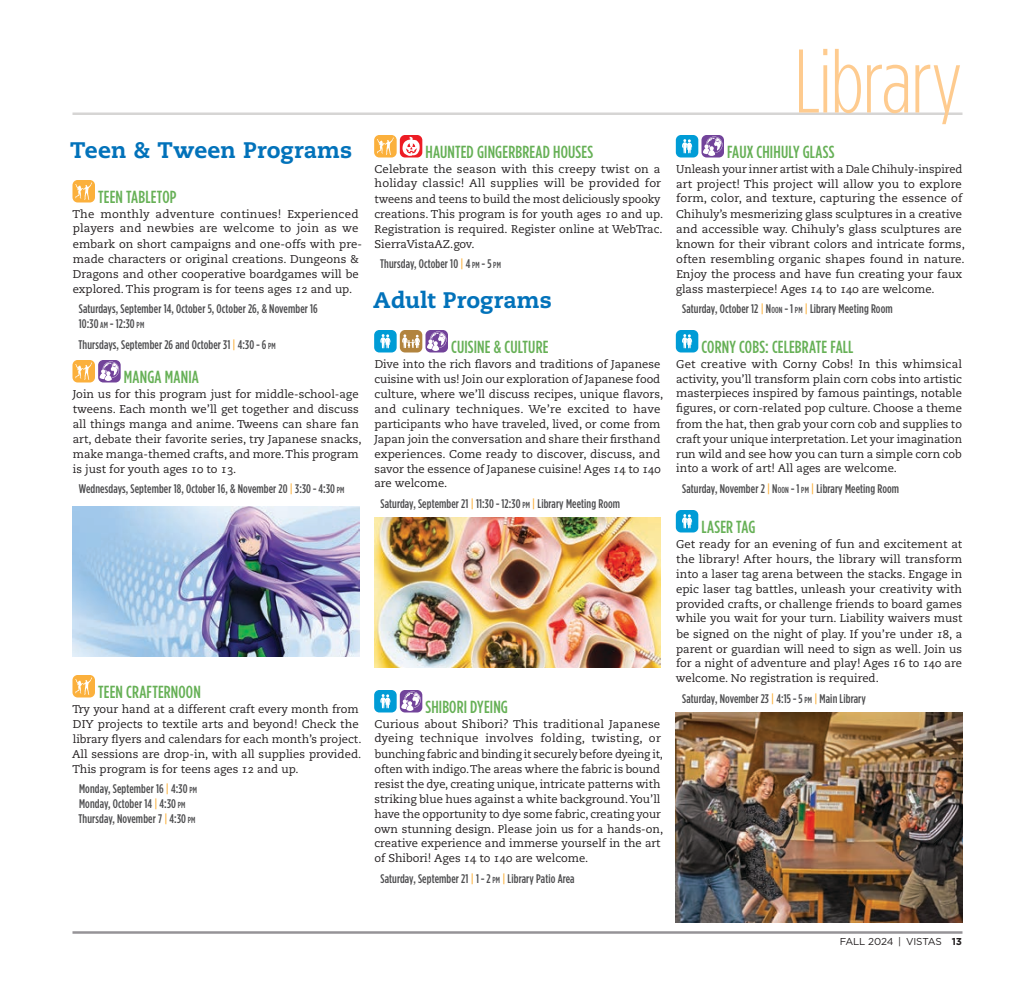
<style>
.page{position:relative;width:1035px;height:990px;background:#fff}
.page>*{position:absolute;margin:0;border:0;box-sizing:border-box;transform-origin:0 0}
.t1{font:300 90px "Gotham Condensed";letter-spacing:-.02em;color:#fecb8f}
.t2{font:800 22.5px "Caecilia LT Std";letter-spacing:.005em;color:#0272ba}
.t3{font:500 17.5px "Gotham Condensed";letter-spacing:.01em;color:#66b056}
.t4{font:500 12.5px/15px "Gotham Condensed";letter-spacing:.01em;color:#4d4d4f}
.t5{font:11.25px/15px "Caecilia LT Std";color:#231f20}
.t6{font:10px "Gotham";letter-spacing:-.02em;color:#231f20}
.s1{font-size:8.75px}
.s2{font-style:inherit}
.s3{color:#fbb03c}
.s4{font-weight:700}
</style>
<div class="page">
<hr style="left:72px;top:112px;width:891px;height:3px;background:#d6d5d4">
<hr style="left:72px;top:931px;width:891px;height:3px;background:#959397">
<div style="left:72px;top:180px;width:23px;height:22px;background:#fbb03c;border-radius:5px"></div>
<svg style="left:75px;top:182px;width:17px;height:18px"></svg>
<div style="left:72px;top:360px;width:23px;height:22px;background:#fbb03c;border-radius:5px"></div>
<svg style="left:75px;top:362px;width:17px;height:18px"></svg>
<svg style="left:98px;top:360px;width:23px;height:22px"></svg>
<svg style="left:100px;top:362px;width:19px;height:19px"></svg>
<img style="left:72px;top:506px;width:287px;height:150px">
<div style="left:72px;top:675px;width:23px;height:22px;background:#fbb03c;border-radius:5px"></div>
<svg style="left:75px;top:677px;width:17px;height:18px"></svg>
<div style="left:374px;top:135px;width:23px;height:22px;background:#fbb03c;border-radius:5px"></div>
<svg style="left:377px;top:137px;width:17px;height:18px"></svg>
<div style="left:400px;top:135px;width:22px;height:22px;background:#ed1c24;border-radius:5px"></div>
<svg style="left:403px;top:137px;width:17px;height:19px"></svg>
<div style="left:374px;top:330px;width:23px;height:22px;background:#009cd6;border-radius:5px"></div>
<svg style="left:380px;top:334px;width:10px;height:14px"></svg>
<div style="left:400px;top:330px;width:22px;height:22px;background:#b2843e;border-radius:5px"></div>
<svg style="left:402px;top:334px;width:18px;height:14px"></svg>
<svg style="left:426px;top:330px;width:22px;height:22px"></svg>
<svg style="left:427px;top:332px;width:19px;height:19px"></svg>
<img style="left:374px;top:518px;width:287px;height:150px">
<div style="left:374px;top:690px;width:23px;height:22px;background:#009cd6;border-radius:5px"></div>
<svg style="left:380px;top:694px;width:10px;height:14px"></svg>
<svg style="left:400px;top:690px;width:22px;height:22px"></svg>
<svg style="left:401px;top:692px;width:20px;height:19px"></svg>
<div style="left:676px;top:135px;width:22px;height:22px;background:#009cd6;border-radius:5px"></div>
<svg style="left:682px;top:139px;width:10px;height:14px"></svg>
<svg style="left:702px;top:135px;width:22px;height:22px"></svg>
<svg style="left:703px;top:137px;width:19px;height:19px"></svg>
<div style="left:676px;top:330px;width:22px;height:22px;background:#009cd6;border-radius:5px"></div>
<svg style="left:682px;top:334px;width:10px;height:14px"></svg>
<div style="left:676px;top:510px;width:22px;height:22px;background:#009cd6;border-radius:5px"></div>
<svg style="left:682px;top:514px;width:10px;height:14px"></svg>
<img style="left:676px;top:712px;width:287px;height:210px">
<h2 class="t2" style="left:70px;top:136px;width:284px">Teen &amp; Tween Programs</h2>
<h3 class="t3" style="left:98px;top:186px;width:80px">TEEN TABLETOP</h3>
<p class="t5" style="left:72px;top:206px;width:291px">The monthly adventure continues! Experienced players and newbies are welcome to join as we embark on short campaigns and one-offs with pre&shy;made characters or original creations. Dungeons &amp; Dragons and other cooperative boardgames will be explored. This program is for teens ages 12 and up.</p>
<p class="t4" style="left:79px;top:301px;width:241px">Saturdays, September 14, October 5, October 26, &amp; November 16<br>10:30 <span class="s1">AM</span> <span class="s2">-</span> 12:30 <span class="s1">PM</span></p>
<p class="t4" style="left:79px;top:337px;width:199px">Thursdays, September 26 and October 31 <span class="s3">|</span> 4:30 <span class="s2">-</span> 6 <span class="s1">PM</span></p>
<h3 class="t3" style="left:124px;top:366px;width:77px">MANGA MANIA</h3>
<p class="t5" style="left:73px;top:386px;width:290px">Join us for this program just for middle-school-age tweens. Each month we’ll get together and discuss all things manga and anime. Tweens can share fan art, debate their favorite series, try Japanese snacks, make manga-themed crafts, and more. This program is just for youth ages 10 to 13.</p>
<p class="t4" style="left:79px;top:481px;width:267px">Wednesdays, September 18, October 16, &amp; November 20 <span class="s3">|</span> 3:30 <span class="s2">-</span> 4:30 <span class="s1">PM</span></p>
<h3 class="t3" style="left:425px;top:141px;width:169px">HAUNTED GINGERBREAD HOUSES</h3>
<p class="t5" style="left:374px;top:161px;width:290px">Celebrate the season with this creepy twist on a holiday classic! All supplies will be provided for tweens and teens to build the most deliciously spooky creations. This program is for youth ages 10 and up.<br>Registration is required. Register online at WebTrac.<br>SierraVistaAZ.gov.</p>
<p class="t4" style="left:380px;top:256px;width:122px">Thursday, October 10 <span class="s3">|</span> 4 <span class="s1">PM</span> <span class="s2">-</span> 5 <span class="s1">PM</span></p>
<h2 class="t2" style="left:373px;top:286px;width:180px">Adult Programs</h2>
<h3 class="t3" style="left:451px;top:336px;width:99px">CUISINE &amp; CULTURE</h3>
<p class="t5" style="left:374px;top:356px;width:290px">Dive into the rich flavors and traditions of Japanese cuisine with us! Join our exploration of Japanese food culture, where we’ll discuss recipes, unique flavors, and culinary techniques. We’re excited to have participants who have traveled, lived, or come from Japan join the conversation and share their firsthand experiences. Come ready to discover, discuss, and savor the essence of Japanese cuisine! Ages 14 to 140 are welcome.</p>
<p class="t4" style="left:380px;top:496px;width:241px">Saturday, September 21 <span class="s3">|</span> 11:30 <span class="s2">-</span> 12:30 <span class="s1">PM</span> <span class="s3">|</span> Library Meeting Room</p>
<h3 class="t3" style="left:98px;top:681px;width:104px">TEEN CRAFTERNOON</h3>
<p class="t5" style="left:72px;top:701px;width:291px">Try your hand at a different craft every month from DIY projects to textile arts and beyond! Check the library flyers and calendars for each month’s project.<br>All sessions are drop-in, with all supplies provided.<br>This program is for teens ages 12 and up.</p>
<p class="t4" style="left:79px;top:781px;width:120px">Monday, September 16 <span class="s3">|</span> 4:30 <span class="s1">PM<br></span>Monday, October 14 <span class="s3">|</span> 4:30 <span class="s1">PM<br></span>Thursday, November 7 <span class="s3">|</span> 4:30 <span class="s1">PM</span></p>
<h3 class="t3" style="left:425px;top:696px;width:84px">SHIBORI DYEING</h3>
<p class="t5" style="left:374px;top:716px;width:290px">Curious about Shibori? This traditional Japanese dyeing technique involves folding, twisting, or bunching fabric and binding it securely before dyeing it, often with indigo. The areas where the fabric is bound resist the dye, creating unique, intricate patterns with striking blue hues against a white background. You’ll have the opportunity to dye some fabric, creating your own stunning design. Please join us for a hands-on, creative experience and immerse yourself in the art of Shibori! Ages 14 to 140 are welcome.</p>
<p class="t4" style="left:380px;top:871px;width:196px">Saturday, September 21 <span class="s3">|</span> 1 <span class="s2">-</span> 2 <span class="s1">PM</span> <span class="s3">|</span> Library Patio Area</p>
<h1 class="t1" style="left:794px;top:30px;width:170px">Library</h1>
<h3 class="t3" style="left:727px;top:141px;width:109px">FAUX CHIHULY GLASS</h3>
<p class="t5" style="left:676px;top:161px;width:291px">Unleash your inner artist with a Dale Chihuly-inspired art project! This project will allow you to explore form, color, and texture, capturing the essence of Chihuly’s mesmerizing glass sculptures in a creative and accessible way. Chihuly’s glass sculptures are known for their vibrant colors and intricate forms, often resembling organic shapes found in nature.<br>Enjoy the process and have fun creating your faux glass masterpiece! Ages 14 to 140 are welcome.</p>
<p class="t4" style="left:682px;top:301px;width:212px">Saturday, October 12 <span class="s3">|</span> N<span class="s1">OON</span> <span class="s2">-</span> 1 <span class="s1">PM</span> <span class="s3">|</span> Library Meeting Room</p>
<h3 class="t3" style="left:702px;top:336px;width:153px">CORNY COBS: CELEBRATE FALL</h3>
<p class="t5" style="left:676px;top:356px;width:288px;text-align:justify">Get creative with Corny Cobs! In this whimsical activity, you’ll transform plain corn cobs into artistic masterpieces inspired by famous paintings, notable figures, or corn-related pop culture. Choose a theme from the hat, then grab your corn cob and supplies to craft your unique interpretation. Let your imagination run wild and see how you can turn a simple corn cob into a work of art! All ages are welcome.</p>
<p class="t4" style="left:682px;top:481px;width:219px">Saturday, November 2 <span class="s3">|</span> N<span class="s1">OON</span> <span class="s2">-</span> 1 <span class="s1">PM</span> <span class="s3">|</span> Library Meeting Room</p>
<h3 class="t3" style="left:702px;top:516px;width:55px">LASER TAG</h3>
<p class="t5" style="left:676px;top:536px;width:288px;text-align:justify">Get ready for an evening of fun and excitement at the library! After hours, the library will transform into a laser tag arena between the stacks. Engage in epic laser tag battles, unleash your creativity with provided crafts, or challenge friends to board games while you wait for your turn. Liability waivers must be signed on the night of play. If you’re under 18, a parent or guardian will need to sign as well. Join us for a night of adventure and play! Ages 16 to 140 are welcome. No registration is required.</p>
<p class="t4" style="left:682px;top:691px;width:185px">Saturday, November 23 <span class="s3">|</span> 4:15 <span class="s2">-</span> 5 <span class="s1">PM</span> <span class="s3">|</span> Main Library</p>
<p class="t6" style="left:840px;top:935px;width:124px">FALL 2024 | VISTAS <span class="s4">13</span></p>
</div>
